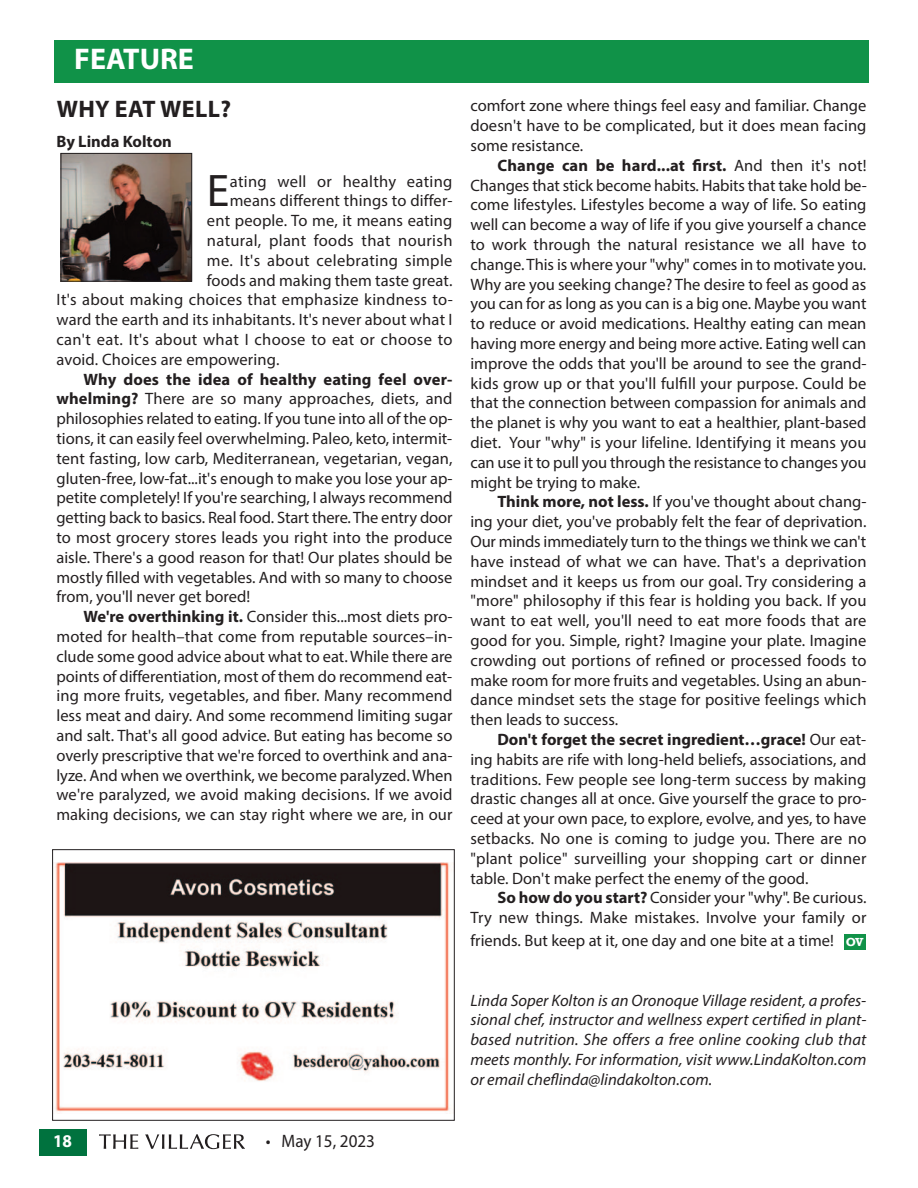
<style>
.page{position:relative;width:918px;height:1188px;background:#fff}
.page>*{position:absolute;margin:0;border:0;box-sizing:border-box;transform-origin:0 0}
.t1{font:45.9px "Myriad Pro";color:#231f20}
.t2{font:700 30px "Myriad Pro";color:#fff}
.t3{font:700 24px "Myriad Pro";letter-spacing:.02em;color:#231f20}
.t4{font:18px "Myriad Pro";color:#231f20;scale:.95 1}
.t5{font:700 18px "Myriad Pro";color:#fff;scale:.95 1}
.t6{font:16.5px/19.8px "Myriad Pro";letter-spacing:.005em;color:#231f20;text-align:justify}
.t7{font:italic 16.5px/19.8px "Myriad Pro";color:#231f20;text-align:justify}
.t8{font:700 16.5px "Myriad Pro";color:#231f20}
.t9{font:700 12px "Rockwell";color:#fff}
.s1{font-weight:700}
</style>
<div class="page">
<svg style="left:99px;top:1134px;width:146px;height:15px"></svg>
<div style="left:39px;top:1129px;width:47px;height:27px;background:#00723e"></div>
<div style="left:54px;top:40px;width:815px;height:43px;background:#109248"></div>
<div style="left:844px;top:934px;width:21px;height:16px;background:#109248"></div>
<img style="left:63px;top:155px;width:127px;height:124px">
<div style="left:61px;top:153px;width:131px;height:128px;border:1px solid #231f20"></div>
<img style="left:55px;top:862px;width:397px;height:250px">
<div style="left:52px;top:849px;width:402px;height:271px;border:1px solid #231f20"></div>
<p class="t2" style="left:74px;top:48px;width:121px">FEATURE</p>
<p class="t3" style="left:57px;top:100px;width:176px">WHY EAT WELL?</p>
<p class="t8" style="left:56px;top:135px;width:117px">By Linda Kolton</p>
<p class="t1" style="left:207px;top:174px;width:24px">E</p>
<p class="t6" style="left:230px;top:172px;width:224px">ating well or healthy eating</p>
<p class="t6" style="left:230px;top:192px;width:224px">means different things to differ-</p>
<p class="t6" style="left:207px;top:212px;width:247px">ent people. To me, it means eating</p>
<p class="t6" style="left:207px;top:232px;width:247px">natural, plant foods that nourish</p>
<p class="t6" style="left:207px;top:252px;width:247px">me. It's about celebrating simple</p>
<p class="t6" style="left:207px;top:271px;width:247px">foods and making them taste great.</p>
<p class="t6" style="left:56px;top:291px;width:398px">It's about making choices that emphasize kindness to-</p>
<p class="t6" style="left:56px;top:311px;width:398px">ward the earth and its inhabitants. It's never about what I</p>
<p class="t6" style="left:56px;top:331px;width:398px">can't eat. It's about what I choose to eat or choose to</p>
<p class="t6" style="left:56px;top:351px;width:225px">avoid. Choices are empowering.</p>
<p class="t6" style="left:56px;top:370px;width:398px;text-indent:27px"><span class="s1">Why does the idea of healthy eating feel over&shy;whelming?</span> There are so many approaches, diets, and philosophies related to eating. If you tune into all of the op&shy;tions, it can easily feel overwhelming. Paleo, keto, intermit&shy;tent fasting, low carb, Mediterranean, vegetarian, vegan, gluten-free, low-fat...it's enough to make you lose your ap&shy;petite completely! If you're searching, I always recommend getting back to basics. Real food. Start there. The entry door to most grocery stores leads you right into the produce aisle. There's a good reason for that! Our plates should be mostly filled with vegetables. And with so many to choose from, you'll never get bored!</p>
<p class="t6" style="left:56px;top:608px;width:398px;text-indent:27px"><span class="s1">We're overthinking it.</span> Consider this...most diets pro&shy;moted for health–that come from reputable sources–in&shy;clude some good advice about what to eat. While there are points of differentiation, most of them do recommend eat&shy;ing more fruits, vegetables, and fiber. Many recommend less meat and dairy. And some recommend limiting sugar and salt. That's all good advice. But eating has become so overly prescriptive that we're forced to overthink and ana&shy;lyze. And when we overthink, we become paralyzed. When we're paralyzed, we avoid making decisions. If we avoid making decisions, we can stay right where we are, in our</p>
<p class="t6" style="left:470px;top:97px;width:398px">comfort zone where things feel easy and familiar. Change doesn't have to be complicated, but it does mean facing some resistance.</p>
<p class="t6" style="left:470px;top:157px;width:398px;text-indent:27px"><span class="s1">Change can be hard...at first.</span> And then it's not!<br>Changes that stick become habits. Habits that take hold be&shy;come lifestyles. Lifestyles become a way of life. So eating well can become a way of life if you give yourself a chance to work through the natural resistance we all have to change. This is where your "why" comes in to motivate you.<br>Why are you seeking change? The desire to feel as good as you can for as long as you can is a big one. Maybe you want to reduce or avoid medications. Healthy eating can mean having more energy and being more active. Eating well can improve the odds that you'll be around to see the grand&shy;kids grow up or that you'll fulfill your purpose. Could be that the connection between compassion for animals and the planet is why you want to eat a healthier, plant-based diet. Your "why" is your lifeline. Identifying it means you can use it to pull you through the resistance to changes you might be trying to make.</p>
<p class="t6" style="left:470px;top:493px;width:398px;text-indent:27px"><span class="s1">Think more, not less.</span> If you've thought about chang&shy;ing your diet, you've probably felt the fear of deprivation.<br>Our minds immediately turn to the things we think we can't have instead of what we can have. That's a deprivation mindset and it keeps us from our goal. Try considering a "more" philosophy if this fear is holding you back. If you want to eat well, you'll need to eat more foods that are good for you. Simple, right? Imagine your plate. Imagine crowding out portions of refined or processed foods to make room for more fruits and vegetables. Using an abun&shy;dance mindset sets the stage for positive feelings which then leads to success.</p>
<p class="t6" style="left:470px;top:731px;width:398px;text-indent:27px"><span class="s1">Don't forget the secret ingredient…grace!</span> Our eat&shy;ing habits are rife with long-held beliefs, associations, and traditions. Few people see long-term success by making drastic changes all at once. Give yourself the grace to pro&shy;ceed at your own pace, to explore, evolve, and yes, to have setbacks. No one is coming to judge you. There are no "plant police" surveilling your shopping cart or dinner table. Don't make perfect the enemy of the good.</p>
<p class="t6" style="left:470px;top:889px;width:397px;text-align:right"><span class="s1">So how do you start?</span> Consider your "why". Be curious.<br>Try new things. Make mistakes. Involve your family or</p>
<p class="t6" style="left:470px;top:932px;width:365px">friends. But keep at it, one day and one bite at a time!</p>
<p class="t9" style="left:846px;top:935px;width:19px">OV</p>
<p class="t7" style="left:470px;top:992px;width:398px">Linda Soper Kolton is an Oronoque Village resident, a profes&shy;sional chef, instructor and wellness expert certified in plant&shy;based nutrition. She offers a free online cooking club that meets monthly. For information, visit www.LindaKolton.com or email cheflinda@lindakolton.com.</p>
<p class="t5" style="left:53px;top:1134px;width:21px">18</p>
<p class="t4" style="left:266px;top:1134px;width:116px">• May 15, 2023</p>
</div>
